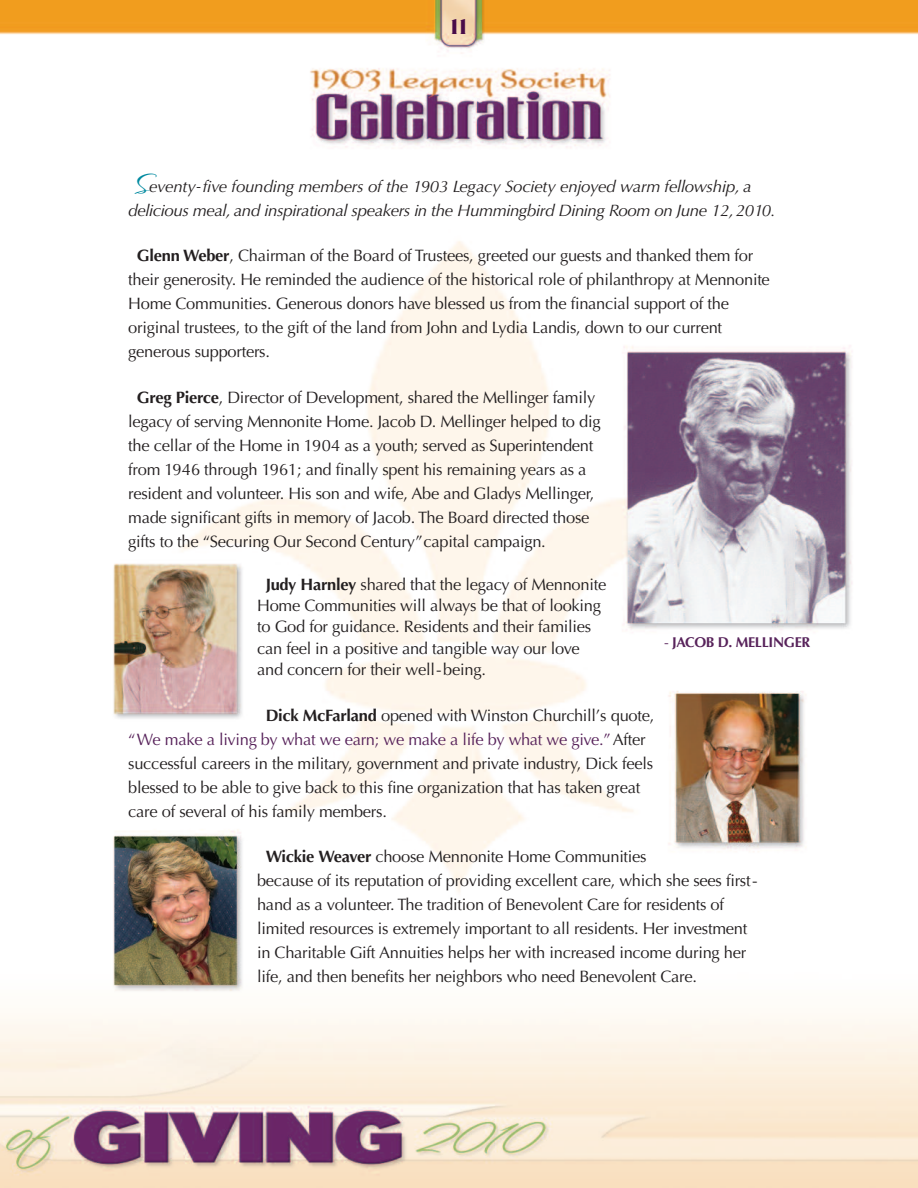
<style>
.page{position:relative;width:918px;height:1188px;background:#fff}
.page>*{position:absolute;margin:0;border:0;box-sizing:border-box;transform-origin:0 0}
.t1{font:18px "gogolatin";color:#480c49;scale:1.6 1}
.t2{font:16.5px/24px "Optima";letter-spacing:-.015em;color:#231f20}
.t3{font:italic 16.5px/24px "Optima";letter-spacing:-.025em;color:#231f20}
.t4{font:700 14.25px "Optima";letter-spacing:-.02em;color:#57225a}
.s1{font-family:"Inspiration ROB";font-style:normal;font-size:27px;color:#008aa0}
.s2{font-weight:700}
.s3{color:#57225a}
.s4{font-weight:400}
</style>
<div class="page">
<img style="left:0;top:0;width:918px;height:1188px">
<p class="t1" style="left:452px;top:16px;width:11px">11</p>
<p class="t3" style="left:128px;top:176px;width:649px;text-indent:9px"><span class="s1">S</span>eventy-five founding members of the 1903 Legacy Society enjoyed warm fellowship, a delicious meal, and inspirational speakers in the Hummingbird Dining Room on June 12,2010.</p>
<p class="t2" style="left:128px;top:245px;width:643px;text-indent:9px"><span class="s2">Glenn Weber</span>, Chairman of the Board of Trustees, greeted our guests and thanked them for their generosity. He reminded the audience of the historical role of philanthropy at Mennonite Home Communities. Generous donors have blessed us from the financial support of the original trustees, to the gift of the land from John and Lydia Landis, down to our current generous supporters.</p>
<p class="t2" style="left:128px;top:387px;width:474px;text-indent:9px"><span class="s2">Greg Pierce</span>, Director of Development, shared the Mellinger family legacy of serving Mennonite Home. Jacob D. Mellinger helped to dig the cellar of the Home in 1904 as a youth; served as Superintendent from 1946 through 1961; and finally spent his remaining years as a resident and volunteer. His son and wife, Abe and Gladys Mellinger, made significant gifts in memory of Jacob. The Board directed those gifts to the “Securing Our Second Century”capital campaign.</p>
<p class="t2" style="left:257px;top:575px;width:351px;line-height:21.3px;text-indent:9px"><span class="s2">Judy Harnley</span> shared that the legacy of Mennonite Home Communities will always be that of looking to God for guidance. Residents and their families can feel in a positive and tangible way our love and concern for their well-being.</p>
<p class="t2" style="left:128px;top:705px;width:528px;text-indent:138px"><span class="s2">Dick McFarland</span> opened with Winston Churchill’s quote, <span class="s3">“We make a living by what we earn; we make a life by what we give.”</span>After successful careers in the military, government and private industry, Dick feels blessed to be able to give back to this fine organization that has taken great care of several of his family members.</p>
<p class="t2" style="left:257px;top:846px;width:502px;text-indent:9px"><span class="s2">Wickie Weaver</span> choose Mennonite Home Communities<br>because of its reputation of providing excellent care, which she sees first&shy;hand as a volunteer. The tradition of Benevolent Care for residents of limited resources is extremely important to all residents. Her investment in Charitable Gift Annuities helps her with increased income during her life, and then benefits her neighbors who need Benevolent Care.</p>
<p class="t4" style="left:664px;top:636px;width:148px"><span class="s4">-</span> JACOB D. MELLINGER</p>
</div>
